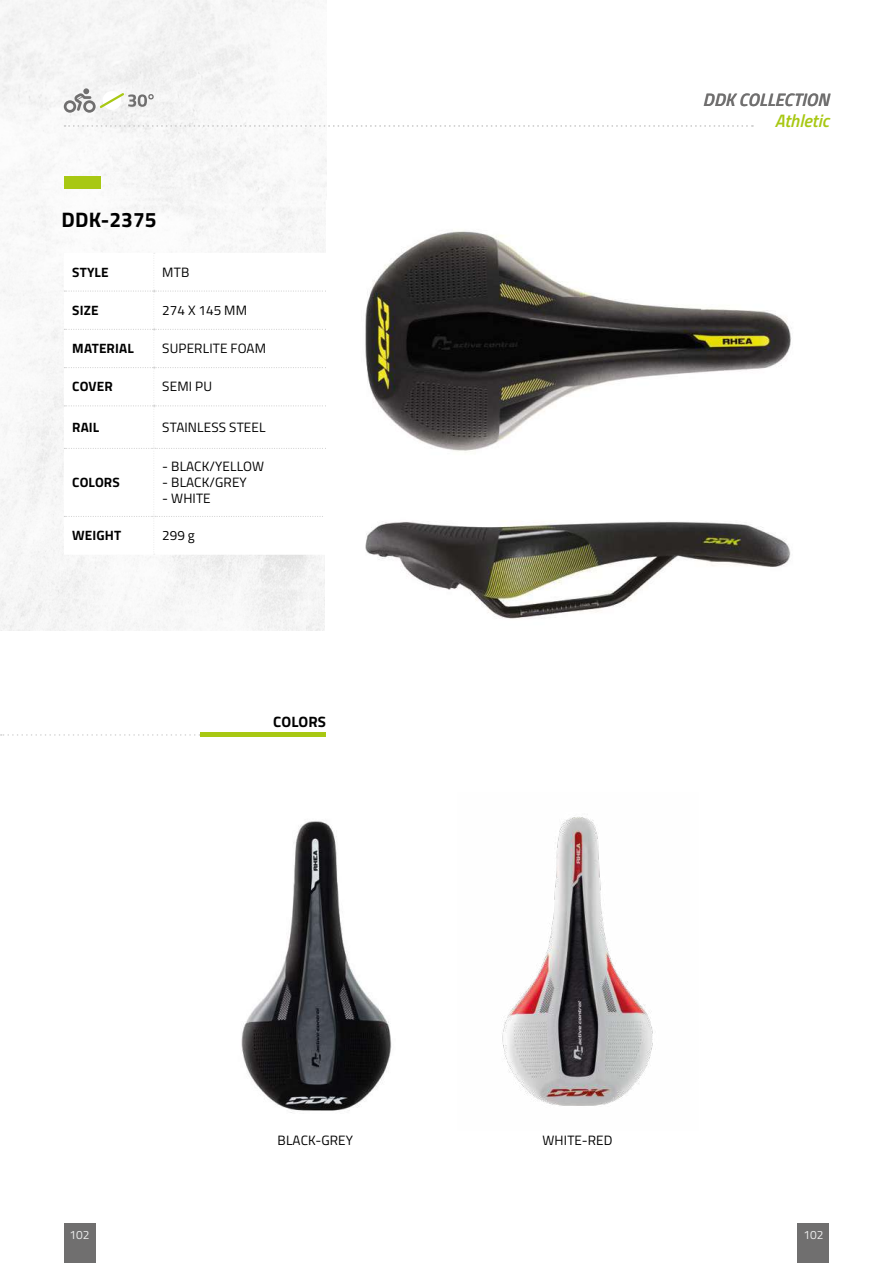
<style>
.page{position:relative;width:893px;height:1263px;background:#fff}
.page>*{position:absolute;margin:0;border:0;box-sizing:border-box;transform-origin:0 0}
.t1{font:700 21px "Titillium Web";color:#000}
.t2{font:italic 600 18px "Titillium Web";letter-spacing:.01em;color:#706f6f}
.t3{font:italic 600 18px "Titillium Web";color:#a8c813}
.t4{font:700 15px "Titillium Web";letter-spacing:.01em;color:#000}
.t5{font:13.5px "Titillium Web";letter-spacing:.01em;color:#000}
.t6{font:700 13.5px "Titillium Web";letter-spacing:.01em;color:#000}
.t7{font:12px "Titillium Web";color:#ededed}
</style>
<div class="page">
<img style="left:0;top:0;width:326px;height:630px">
<img style="left:241px;top:821px;width:151px;height:292px">
<img style="left:502px;top:817px;width:151px;height:289px">
<div style="left:64px;top:176px;width:36px;height:13px;background:#a8c813"></div>
<svg style="left:64px;top:253px;width:262px;height:302px"></svg>
<img style="left:365px;top:231px;width:427px;height:222px">
<img style="left:365px;top:521px;width:426px;height:98px">
<svg style="left:1px;top:734px;width:199px;height:2px"></svg>
<hr style="left:200px;top:733px;width:126px;height:4px;background:#a8c813">
<div style="left:64px;top:1223px;width:31px;height:40px;background:#706f6f"></div>
<div style="left:798px;top:1223px;width:31px;height:40px;background:#706f6f"></div>
<svg style="left:65px;top:125px;width:688px;height:2px"></svg>
<svg style="left:64px;top:88px;width:90px;height:25px"></svg>
<h2 class="t2" style="left:703px;top:86px;width:128px">DDK COLLECTION</h2>
<h1 class="t1" style="left:62px;top:204px;width:96px">DDK-2375</h1>
<p class="t6" style="left:72px;top:261px;width:38px">STYLE</p>
<p class="t5" style="left:162px;top:262px;width:29px">MTB</p>
<p class="t6" style="left:72px;top:300px;width:28px">SIZE</p>
<p class="t5" style="left:162px;top:300px;width:86px">274 X 145 MM</p>
<p class="t6" style="left:72px;top:338px;width:63px">MATERIAL</p>
<p class="t5" style="left:162px;top:339px;width:105px">SUPERLITE FOAM</p>
<p class="t6" style="left:72px;top:376px;width:42px">COVER</p>
<p class="t5" style="left:162px;top:377px;width:51px">SEMI PU</p>
<p class="t6" style="left:72px;top:417px;width:29px">RAIL</p>
<p class="t5" style="left:162px;top:417px;width:105px">STAINLESS STEEL</p>
<p class="t6" style="left:72px;top:472px;width:49px">COLORS</p>
<p class="t5" style="left:162px;top:456px;width:103px">- BLACK/YELLOW</p>
<p class="t5" style="left:162px;top:472px;width:86px">- BLACK/GREY</p>
<p class="t5" style="left:162px;top:489px;width:50px">- WHITE</p>
<p class="t6" style="left:72px;top:525px;width:51px">WEIGHT</p>
<p class="t5" style="left:162px;top:526px;width:34px">299 g</p>
<p class="t4" style="left:273px;top:710px;width:54px">COLORS</p>
<h2 class="t3" style="left:775px;top:107px;width:56px">Athletic</h2>
<p class="t5" style="left:278px;top:1131px;width:77px">BLACK-GREY</p>
<p class="t5" style="left:543px;top:1131px;width:72px">WHITE-RED</p>
<p class="t7" style="left:69px;top:1226px;width:22px">102</p>
<p class="t7" style="left:803px;top:1226px;width:22px">102</p>
</div>
